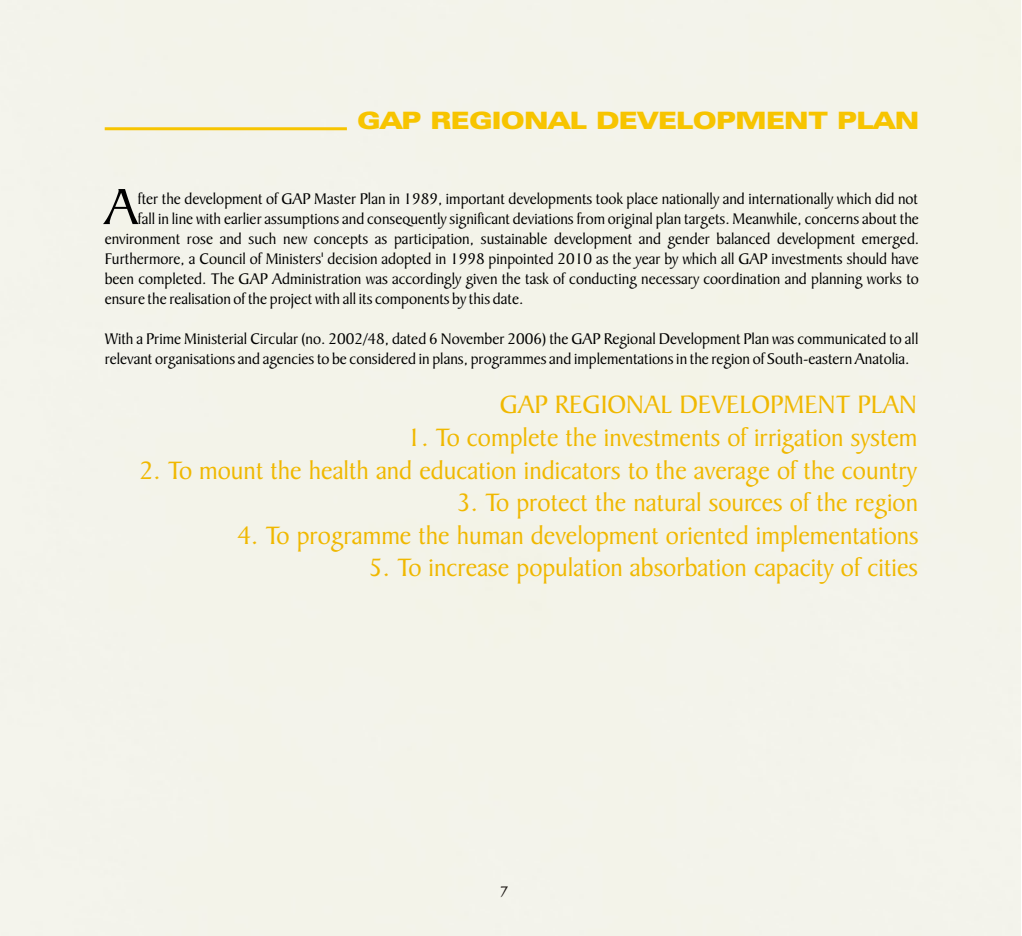
<style>
.page{position:relative;width:1022px;height:936px;background:#fff}
.page>*{position:absolute;margin:0;border:0;box-sizing:border-box;transform-origin:0 0}
.t1{font:54.6px "Baker Signet BT";color:#000}
.t2{font:27px "Baker Signet BT";color:#f0b800}
.t3{font:24px "Zurich U Blk Ex BT";color:#f7c400}
.t4{font:16.5px/20px "Baker Signet BT";color:#000;text-align:justify}
.t5{font:16.5px "Baker Signet BT";color:#1f1a17}
</style>
<div class="page">
<div style="left:0;top:1px;width:1020px;height:935px;background:#f3f3e9"></div>
<hr style="left:105px;top:127px;width:242px;height:3px;background:#f7c400">
<h3 class="t3" style="left:357px;top:110px;width:563px">GAP REGIONAL DEVELOPMENT PLAN</h3>
<h1 class="t1" style="left:105px;top:183px;width:35px">A</h1>
<p class="t4" style="left:138px;top:190px;width:781px">fter the development of GAP Master Plan in 1989, important developments took place nationally and internationally which did not</p>
<p class="t4" style="left:105px;top:210px;width:816px;text-indent:33px">fall in line with earlier assumptions and consequently significant deviations from original plan targets. Meanwhile, concerns about the environment rose and such new concepts as participation, sustainable development and gender balanced development emerged.<br>Furthermore, a Council of Ministers' decision adopted in 1998 pinpointed 2010 as the year by which all GAP investments should have been completed. The GAP Administration was accordingly given the task of conducting necessary coordination and planning works to ensure the realisation of the project with all its components by this date.</p>
<p class="t4" style="left:105px;top:330px;width:815px">With a Prime Ministerial Circular (no. 2002/48, dated 6 November 2006) the GAP Regional Development Plan was communicated to all relevant organisations and agencies to be considered in plans, programmes and implementations in the region of South-eastern Anatolia.</p>
<h2 class="t2" style="left:500px;top:393px;width:418px">GAP REGIONAL DEVELOPMENT PLAN</h2>
<h2 class="t2" style="left:407px;top:425px;width:512px">1. To complete the investments of irrigation system</h2>
<h2 class="t2" style="left:139px;top:458px;width:779px">2. To mount the health and education indicators to the average of the country</h2>
<h2 class="t2" style="left:456px;top:491px;width:463px">3. To protect the natural sources of the region</h2>
<h2 class="t2" style="left:237px;top:523px;width:683px">4. To programme the human development oriented implementations</h2>
<h2 class="t2" style="left:369px;top:556px;width:551px">5. To increase population absorbation capacity of cities</h2>
<p class="t5" style="left:500px;top:884px;width:10px">7</p>
</div>
